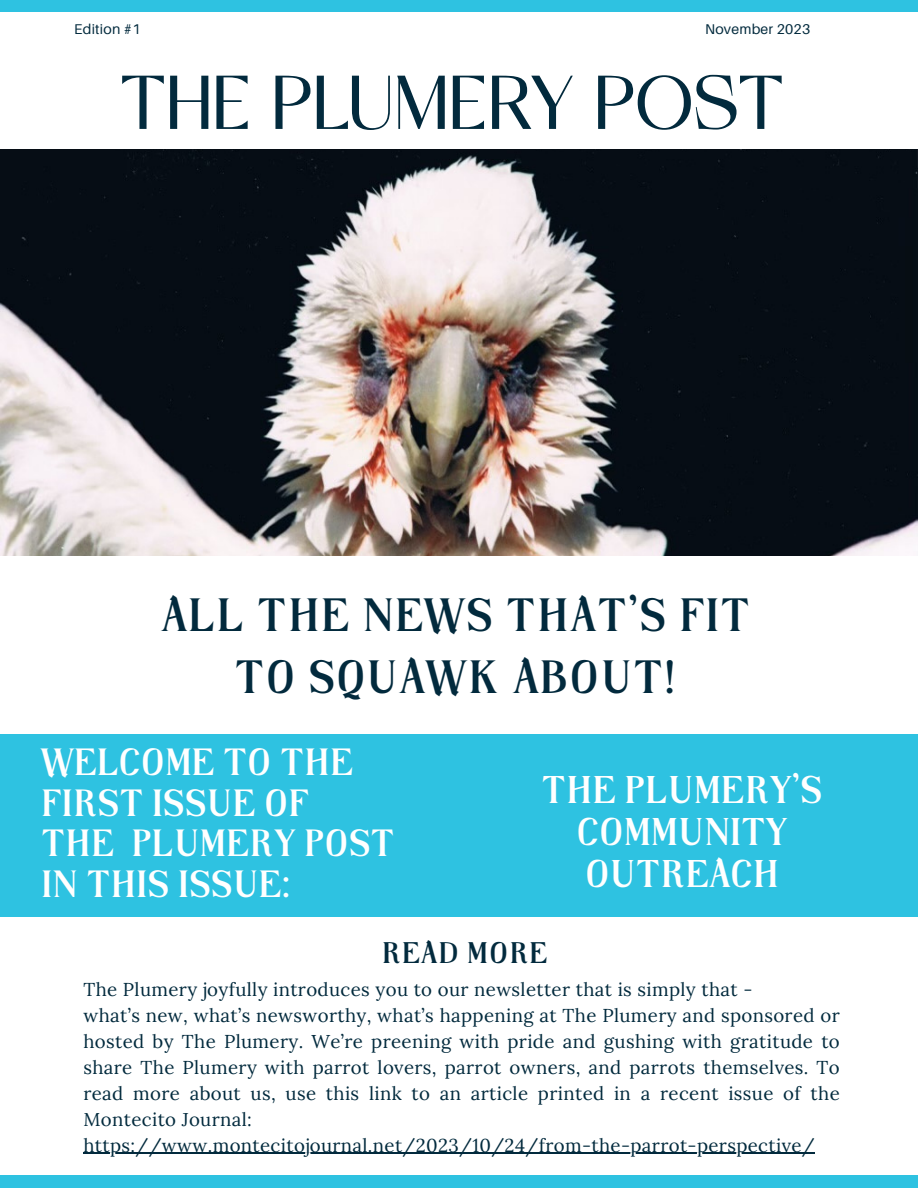
<style>
.page{position:relative;width:918px;height:1188px;background:#fff}
.page>*{position:absolute;margin:0;border:0;box-sizing:border-box;transform-origin:0 0}
.t1{font:76.05px "Nelphim";color:#022a3d}
.t2{font:700 48px/61.8px "Tropikal";letter-spacing:.05em;color:#022a3d;text-align:center}
.t3{font:700 39.75px/41.7px "Tropikal";letter-spacing:.025em;color:#fff;text-align:center}
.t4{font:700 39px "Tropikal";letter-spacing:.025em;color:#fff}
.t5{font:700 30.6px "Tropikal";letter-spacing:.05em;color:#022a3d}
.t6{font:18.6px/25.8px "Lora";letter-spacing:.02em;color:#022a3d;text-align:justify}
.t7{font:14.1px "Aileron";letter-spacing:.015em;color:#022a3d}
</style>
<div class="page">
<div style="left:0;top:734px;width:918px;height:183px;background:#2ec2e1"></div>
<div style="left:0;top:0;width:918px;height:12px;background:#2ec2e1"></div>
<div style="left:0;top:1175px;width:918px;height:13px;background:#2ec2e1"></div>
<img style="left:0;top:149px;width:918px;height:406px">
<hr style="left:83px;top:1153px;width:732px;height:1px;background:#022a3d">
<p class="t7" style="left:74px;top:20px;width:68px">Edition #1</p>
<p class="t7" style="left:705px;top:20px;width:107px">November 2023</p>
<p class="t1" style="left:120px;top:58px;width:666px">THE PLUMERY POST</p>
<p class="t2" style="left:162px;top:587px;width:589px">ALL THE NEWS THAT’S FIT<br>TO SQUAWK ABOUT!</p>
<p class="t4" style="left:42px;top:746px;width:312px">WELCOME TO THE</p>
<p class="t4" style="left:42px;top:786px;width:268px">FIRST ISSUE OF</p>
<p class="t4" style="left:42px;top:827px;width:354px">THE PLUMERY POST</p>
<p class="t4" style="left:42px;top:867px;width:250px">IN THIS ISSUE:</p>
<p class="t3" style="left:542px;top:772px;width:281px">THE PLUMERY’S<br>COMMUNITY<br>OUTREACH</p>
<p class="t5" style="left:382px;top:940px;width:167px">READ MORE</p>
<p class="t6" style="left:83px;top:977px;width:671px">The Plumery joyfully introduces you to our newsletter that is simply that -</p>
<p class="t6" style="left:83px;top:1003px;width:758px">what’s new, what’s newsworthy, what’s happening at The Plumery and sponsored or hosted by The Plumery. We’re preening with pride and gushing with gratitude to share The Plumery with parrot lovers, parrot owners, and parrots themselves. To read more about us, use this link to an article printed in a recent issue of the Montecito Journal:</p>
<p class="t6" style="left:83px;top:1132px;width:733px">https://www.montecitojournal.net/2023/10/24/from-the-parrot-perspective/</p>
</div>
